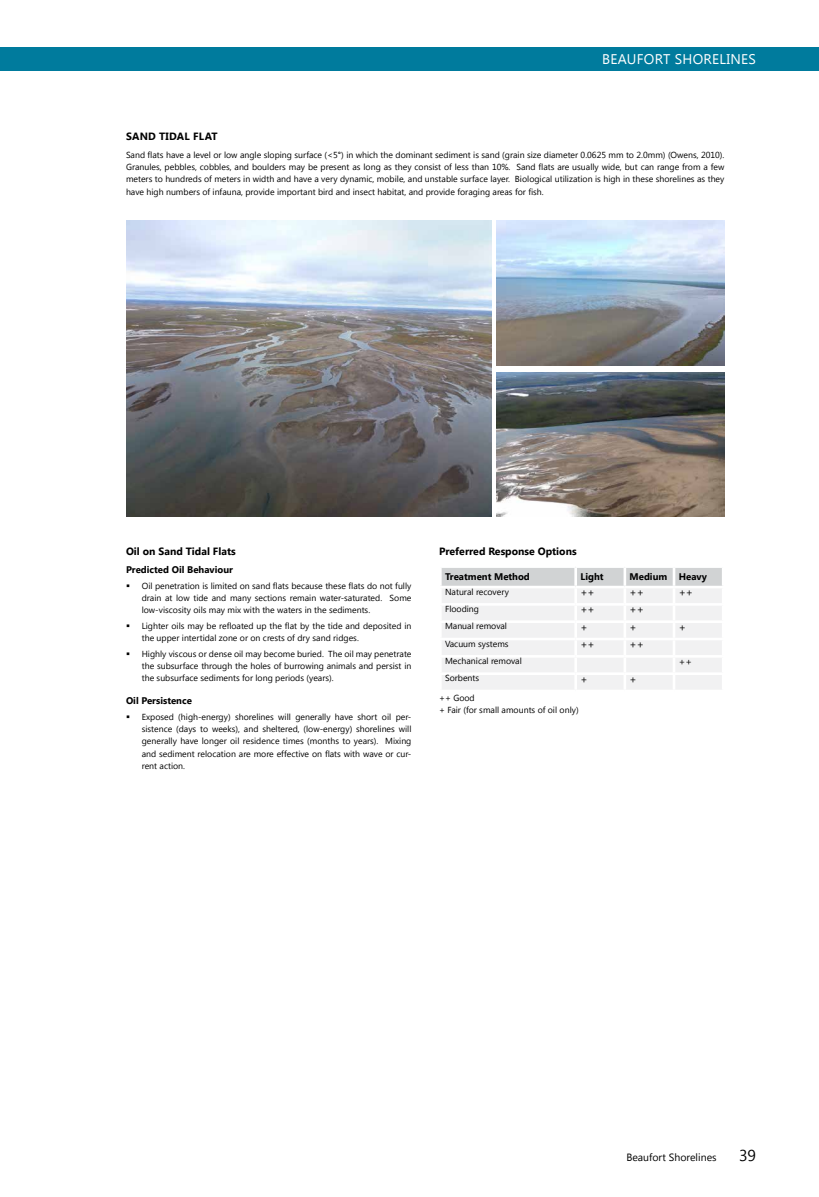
<style>
.page{position:relative;width:819px;height:1197px;background:#fff}
.page>*{position:absolute;margin:0;border:0;box-sizing:border-box;transform-origin:0 0}
.t1{font:15.75px "Segoe UI";color:#000}
.t2{font:14px "Segoe UI";letter-spacing:.02em;color:#fff}
.t3{font:700 10.5px "Segoe UI";color:#000}
.t4{font:10.5px "Segoe UI";color:#000}
.t5{font:700 10.5px "Segoe UI";letter-spacing:.02em;color:#000}
.t6{font:700 9.62px "Segoe UI";color:#000}
.t7{font:9.62px "Segoe UI";color:#000}
.t8{font:8.75px/12.1px "Segoe UI";color:#000;text-align:justify}
</style>
<div class="page">
<div style="left:0;top:47px;width:819px;height:24px;background:#007b9d"></div>
<svg style="left:441px;top:567px;width:281px;height:122px"></svg>
<img style="left:496px;top:372px;width:228px;height:145px">
<img style="left:496px;top:221px;width:228px;height:144px">
<img style="left:126px;top:221px;width:365px;height:296px">
<h2 class="t2" style="left:602px;top:49px;width:155px">BEAUFORT SHORELINES</h2>
<p class="t5" style="left:126px;top:129px;width:93px">Sand Tidal Flat</p>
<p class="t8" style="left:126px;top:149px;width:600px">Sand flats have a level or low angle sloping surface (&lt;5°) in which the dominant sediment is sand (grain size diameter 0.0625 mm to 2.0mm) (Owens, 2010).<br>Granules, pebbles, cobbles, and boulders may be present as long as they consist of less than 10%. Sand flats are usually wide, but can range from a few meters to hundreds of meters in width and have a very dynamic, mobile, and unstable surface layer. Biological utilization is high in these shorelines as they have high numbers of infauna, provide important bird and insect habitat, and provide foraging areas for fish.</p>
<p class="t3" style="left:126px;top:544px;width:111px">Oil on Sand Tidal Flats</p>
<p class="t6" style="left:126px;top:563px;width:109px">Predicted Oil Behaviour</p>
<p class="t8" style="left:142px;top:579px;width:271px;text-indent:-16px">▪ Oil penetration is limited on sand flats because these flats do not fully drain at low tide and many sections remain water-saturated. Some low-viscosity oils may mix with the waters in the sediments.</p>
<p class="t8" style="left:142px;top:619px;width:271px;text-indent:-16px">▪ Lighter oils may be refloated up the flat by the tide and deposited in the upper intertidal zone or on crests of dry sand ridges.</p>
<p class="t8" style="left:142px;top:648px;width:271px;text-indent:-16px">▪ Highly viscous or dense oil may become buried. The oil may penetrate the subsurface through the holes of burrowing animals and persist in the subsurface sediments for long periods (years).</p>
<p class="t6" style="left:126px;top:694px;width:67px">Oil Persistence</p>
<p class="t8" style="left:142px;top:711px;width:271px;text-indent:-16px">▪ Exposed (high-energy) shorelines will generally have short oil per&shy;sistence (days to weeks), and sheltered, (low-energy) shorelines will generally have longer oil residence times (months to years). Mixing and sediment relocation are more effective on flats with wave or cur&shy;rent action.</p>
<p class="t3" style="left:439px;top:544px;width:139px">Preferred Response Options</p>
<p class="t6" style="left:445px;top:570px;width:86px">Treatment M ethod</p>
<p class="t6" style="left:580px;top:570px;width:25px">Light</p>
<p class="t6" style="left:630px;top:570px;width:79px">Medium Heavy</p>
<p class="t8" style="left:445px;top:585px;width:65px">Natural recovery</p>
<p class="t4" style="left:580px;top:585px;width:16px">++</p>
<p class="t4" style="left:630px;top:585px;width:16px">++</p>
<p class="t4" style="left:679px;top:585px;width:16px">++</p>
<p class="t8" style="left:445px;top:603px;width:36px">Flooding</p>
<p class="t4" style="left:580px;top:602px;width:16px">++</p>
<p class="t4" style="left:630px;top:602px;width:16px">++</p>
<p class="t8" style="left:445px;top:620px;width:63px">Manual removal</p>
<p class="t4" style="left:580px;top:620px;width:9px">+</p>
<p class="t4" style="left:630px;top:620px;width:9px">+</p>
<p class="t4" style="left:679px;top:620px;width:9px">+</p>
<p class="t8" style="left:445px;top:637px;width:65px">Vacuum systems</p>
<p class="t4" style="left:580px;top:637px;width:16px">++</p>
<p class="t4" style="left:630px;top:637px;width:16px">++</p>
<p class="t8" style="left:445px;top:655px;width:78px">Mechanical removal</p>
<p class="t7" style="left:679px;top:655px;width:15px">++</p>
<p class="t8" style="left:445px;top:672px;width:36px">Sorbents</p>
<p class="t4" style="left:580px;top:672px;width:9px">+</p>
<p class="t4" style="left:630px;top:672px;width:9px">+</p>
<p class="t8" style="left:439px;top:691px;width:141px">++ Good<br>+ Fair (for small amounts of oil only)</p>
<p class="t4" style="left:626px;top:1150px;width:92px">Beaufort Shorelines</p>
<h1 class="t1" style="left:739px;top:1145px;width:18px">39</h1>
</div>
